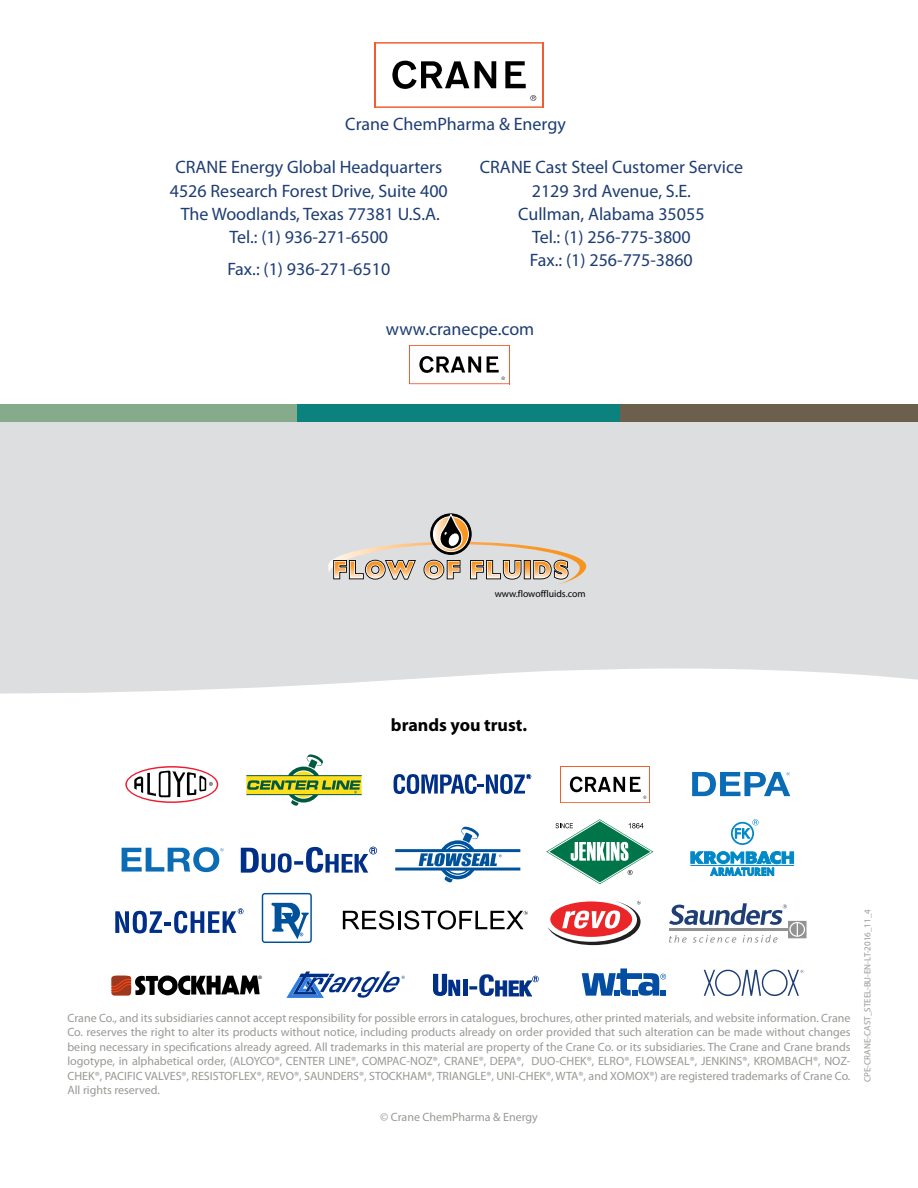
<style>
.page{position:relative;width:918px;height:1188px;background:#fff}
.page>*{position:absolute;margin:0;border:0;box-sizing:border-box;transform-origin:0 0}
.t1{font:18px/23.2px "Myriad Pro";color:#1e3d73;text-align:center}
.t2{font:700 18px "Myriad Pro";color:#000}
.t3{font:12px/14.4px "Myriad Pro";color:#9a9894;text-align:justify}
.t4{font:9.75px "Myriad";color:#000}
.t5{font:9px "Myriad Pro";color:#9a9894}
.t6{font:4.65px "Helvetica LT Std";color:#000}
</style>
<div class="page">
<div style="left:0;top:421px;width:918px;height:273px;background:#dddedf"></div>
<svg style="left:122px;top:847px;width:102px;height:25px"></svg>
<div style="left:731px;top:822px;width:23px;height:23px;border:2px solid #0088c7;border-radius:50%"></div>
<svg style="left:690px;top:851px;width:104px;height:25px"></svg>
<svg style="left:734px;top:819px;width:25px;height:20px"></svg>
<svg style="left:241px;top:847px;width:136px;height:26px"></svg>
<hr style="left:395px;top:868px;width:125px;height:3px;background:#00539b">
<hr style="left:395px;top:849px;width:125px;height:3px;background:#00539b">
<svg style="left:419px;top:827px;width:83px;height:55px"></svg>
<svg style="left:546px;top:819px;width:107px;height:65px"></svg>
<svg style="left:582px;top:968px;width:84px;height:28px"></svg>
<svg style="left:704px;top:970px;width:100px;height:26px"></svg>
<svg style="left:111px;top:975px;width:149px;height:20px"></svg>
<svg style="left:286px;top:971px;width:119px;height:27px"></svg>
<hr style="left:561px;top:802px;width:89px;height:1px;background:#f15d2f">
<hr style="left:650px;top:766px;width:1px;height:37px;background:#f15d2f">
<hr style="left:560px;top:766px;width:90px;height:1px;background:#f15d2f">
<hr style="left:560px;top:766px;width:1px;height:37px;background:#f15d2f">
<svg style="left:570px;top:777px;width:76px;height:22px"></svg>
<svg style="left:692px;top:772px;width:98px;height:24px"></svg>
<svg style="left:125px;top:766px;width:93px;height:37px"></svg>
<svg style="left:246px;top:754px;width:116px;height:52px"></svg>
<svg style="left:394px;top:774px;width:137px;height:20px"></svg>
<div style="left:262px;top:893px;width:50px;height:50px;border:1px solid #00539b;border-radius:2px"></div>
<svg style="left:343px;top:910px;width:51px;height:20px"></svg>
<hr style="left:398px;top:911px;width:3px;height:18px;background:#000">
<svg style="left:404px;top:910px;width:124px;height:20px"></svg>
<svg style="left:669px;top:903px;width:138px;height:40px"></svg>
<svg style="left:548px;top:901px;width:93px;height:44px"></svg>
<svg style="left:271px;top:903px;width:38px;height:36px"></svg>
<svg style="left:115px;top:908px;width:129px;height:25px"></svg>
<svg style="left:469px;top:974px;width:70px;height:22px"></svg>
<svg style="left:433px;top:974px;width:27px;height:22px"></svg>
<div style="left:463px;top:980px;width:5px;height:16px;background:#002f87"></div>
<svg style="left:419px;top:356px;width:62px;height:17px"></svg>
<hr style="left:409px;top:383px;width:100px;height:1px;background:#f15d2f">
<hr style="left:509px;top:345px;width:1px;height:39px;background:#f15d2f">
<hr style="left:409px;top:345px;width:100px;height:1px;background:#f15d2f">
<hr style="left:409px;top:345px;width:1px;height:39px;background:#f15d2f">
<svg style="left:487px;top:356px;width:18px;height:24px"></svg>
<svg style="left:475px;top:61px;width:21px;height:27px"></svg>
<svg style="left:505px;top:61px;width:21px;height:27px"></svg>
<svg style="left:392px;top:61px;width:77px;height:28px"></svg>
<hr style="left:376px;top:106px;width:168px;height:2px;background:#f15d2f">
<hr style="left:542px;top:42px;width:2px;height:66px;background:#f15d2f">
<hr style="left:375px;top:42px;width:169px;height:2px;background:#f15d2f">
<hr style="left:375px;top:42px;width:1px;height:66px;background:#f15d2f">
<svg style="left:530px;top:95px;width:6px;height:6px"></svg>
<svg style="left:328px;top:511px;width:258px;height:74px;background:#d1c8be"></svg>
<div style="left:0;top:404px;width:298px;height:17px;background:#85ab8b"></div>
<div style="left:620px;top:404px;width:298px;height:17px;background:#6d5f4d"></div>
<div style="left:298px;top:404px;width:322px;height:17px;background:#0c827f"></div>
<h1 class="t1" style="left:345px;top:112px;width:222px">Crane ChemPharma &amp; Energy</h1>
<h1 class="t1" style="left:170px;top:155px;width:280px">CRANE Energy Global Headquarters<br>4526 Research Forest Drive, Suite 400<br>The Woodlands, Texas 77381 U.S.A.<br>Tel.: (1) 936-271-6500</h1>
<h1 class="t1" style="left:227px;top:257px;width:164px">Fax.: (1) 936-271-6510</h1>
<h1 class="t1" style="left:480px;top:155px;width:265px">CRANE Cast Steel Customer Service<br>2129 3rd Avenue, S.E.<br>Cullman, Alabama 35055<br>Tel.: (1) 256-775-3800<br>Fax.: (1) 256-775-3860</h1>
<h1 class="t1" style="left:386px;top:317px;width:150px">www.cranecpe.com</h1>
<p class="t4" style="left:495px;top:589px;width:92px">www.flowoffluids.com</p>
<h1 class="t2" style="left:391px;top:713px;width:138px">brands you trust.</h1>
<p class="t6" style="left:258px;top:974px;width:5px">®</p>
<p class="t3" style="left:68px;top:1011px;width:785px">Crane Co., and its subsidiaries cannot accept responsibility for possible errors in catalogues, brochures, other printed materials, and website information. Crane Co. reserves the right to alter its products without notice, including products already on order provided that such alteration can be made without changes being necessary in specifications already agreed. All trademarks in this material are property of the Crane Co. or its subsidiaries. The Crane and Crane brands logotype, in alphabetical order, (ALOYCO®, CENTER LINE®, COMPAC-NOZ®, CRANE®, DEPA®, DUO-CHEK®, ELRO®, FLOWSEAL®, JENKINS®, KROMBACH®, NOZ-CHEK®, PACIFIC VALVES®, RESISTOFLEX®, REVO®, SAUNDERS®, STOCKHAM®, TRIANGLE®, UNI-CHEK®, WTA®, and XOMOX®) are registered trademarks of Crane Co.<br>All rights reserved.</p>
<p class="t3" style="left:380px;top:1109px;width:159px">© Crane ChemPharma &amp; Energy</p>
<p class="t5" style="left:862px;top:1082px;width:174px;rotate:-90deg">CPE-CRANE-CAST_STEEL-BU-EN-LT-2016_11_4</p>
</div>
